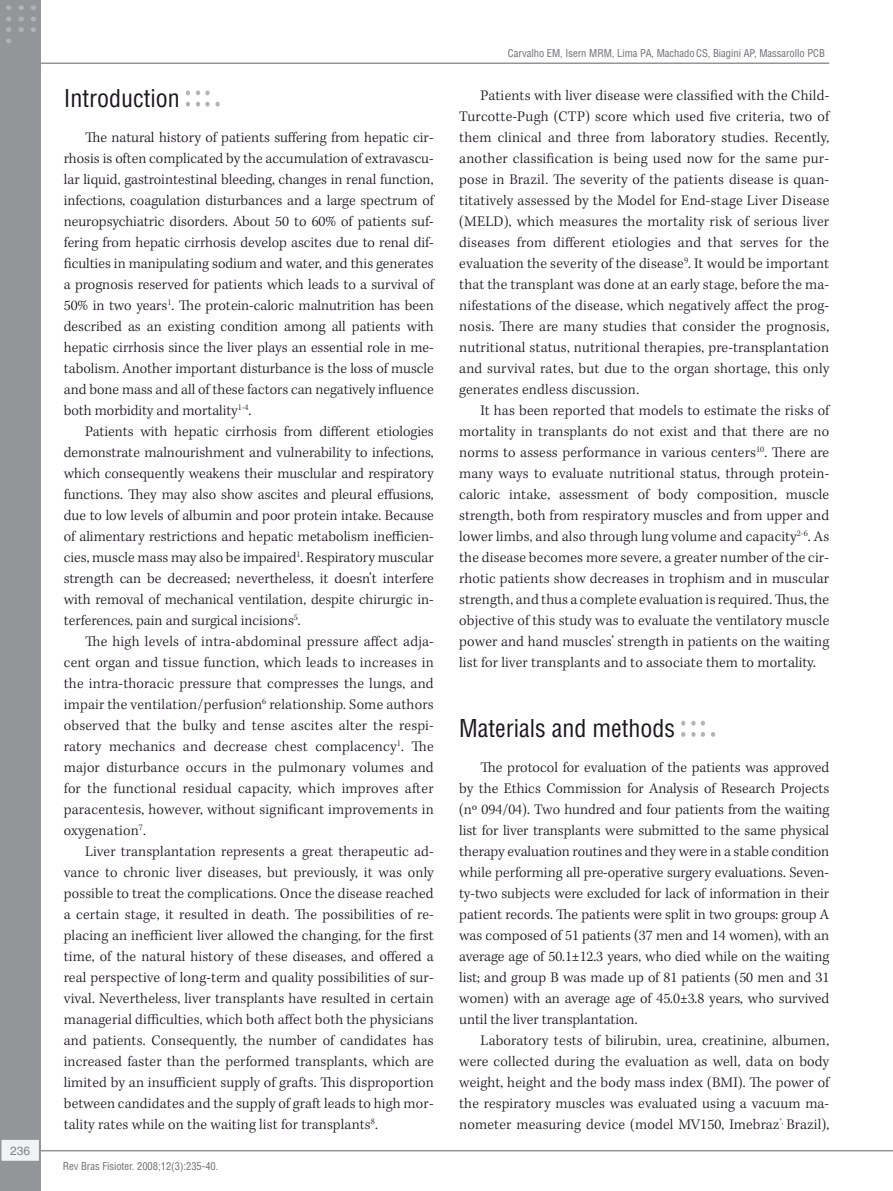
<style>
.page{position:relative;width:893px;height:1191px;background:#fff}
.page>*{position:absolute;margin:0;border:0;box-sizing:border-box;transform-origin:0 0}
.z04_0_Sub1{font:condensed 24px "Helvetica LT Std";color:#1a171b}
.z05_0_texto_txt{font:300 15px/21px "Kepler Std";letter-spacing:.01em;color:#1a171b;text-align:justify}
.t1{font:12px "Helvetica LT Std";color:#808285}
.z06_2_cabecalho{font:condensed 10.5px "Helvetica LT Std";color:#6c6d70}
</style>
<div class="page">
<hr style="left:14px;top:1150px;width:879px;height:1px;background:#939598">
<hr style="left:13px;top:62px;width:816px;height:2px;background:#939598">
<div style="left:0;top:0;width:40px;height:1191px;background:#939598"></div>
<div style="left:1px;top:1139px;width:39px;height:22px;background:#f2f3f4"></div>
<div style="left:0;top:1138px;width:40px;height:24px;border:2px solid #939598"></div>
<svg style="left:6px;top:39px;width:5px;height:4px"></svg>
<svg style="left:6px;top:27px;width:5px;height:5px"></svg>
<svg style="left:6px;top:17px;width:5px;height:4px"></svg>
<svg style="left:6px;top:5px;width:5px;height:5px"></svg>
<svg style="left:19px;top:27px;width:5px;height:5px"></svg>
<svg style="left:19px;top:17px;width:5px;height:4px"></svg>
<svg style="left:19px;top:5px;width:5px;height:5px"></svg>
<svg style="left:31px;top:27px;width:5px;height:5px"></svg>
<svg style="left:31px;top:17px;width:5px;height:4px"></svg>
<svg style="left:31px;top:5px;width:5px;height:5px"></svg>
<svg style="left:196px;top:102px;width:24px;height:5px"></svg>
<svg style="left:186px;top:102px;width:4px;height:5px"></svg>
<svg style="left:196px;top:90px;width:14px;height:5px"></svg>
<svg style="left:186px;top:90px;width:4px;height:5px"></svg>
<svg style="left:711px;top:732px;width:4px;height:5px"></svg>
<svg style="left:701px;top:732px;width:4px;height:5px"></svg>
<svg style="left:691px;top:732px;width:4px;height:5px"></svg>
<svg style="left:681px;top:732px;width:4px;height:5px"></svg>
<svg style="left:701px;top:720px;width:4px;height:5px"></svg>
<svg style="left:691px;top:720px;width:4px;height:5px"></svg>
<svg style="left:681px;top:720px;width:4px;height:5px"></svg>
<p class="t1" style="left:10px;top:1143px;width:22px">236</p>
<p class="z04_0_Sub1" style="left:64px;top:83px;width:117px">Introduction</p>
<p class="z05_0_texto_txt" style="left:64px;top:127px;width:371px;text-indent:21px">The natural history of patients suffering from hepatic cir&shy;rhosis is often complicated by the accumulation of extravascu&shy;lar liquid, gastrointestinal bleeding, changes in renal function, infections, coagulation disturbances and a large spectrum of neuropsychiatric disorders. About 50 to 60% of patients suf&shy;fering from hepatic cirrhosis develop ascites due to renal dif&shy;ficulties in manipulating sodium and water, and this generates a prognosis reserved for patients which leads to a survival of 50% in two years<sup>1</sup>. The protein-caloric malnutrition has been described as an existing condition among all patients with hepatic cirrhosis since the liver plays an essential role in me&shy;tabolism. Another important disturbance is the loss of muscle and bone mass and all of these factors can negatively influence both morbidity and mortality<sup>1-4</sup>.</p>
<p class="z05_0_texto_txt" style="left:64px;top:421px;width:371px;text-indent:21px">Patients with hepatic cirrhosis from different etiologies demonstrate malnourishment and vulnerability to infections, which consequently weakens their musclular and respiratory functions. They may also show ascites and pleural effusions, due to low levels of albumin and poor protein intake. Because of alimentary restrictions and hepatic metabolism inefficien&shy;cies, muscle mass may also be impaired<sup>1</sup>. Respiratory muscular strength can be decreased; nevertheless, it doesn’t interfere with removal of mechanical ventilation, despite chirurgic in&shy;terferences, pain and surgical incisions<sup>5</sup>.</p>
<p class="z05_0_texto_txt" style="left:64px;top:631px;width:371px;text-indent:21px">The high levels of intra-abdominal pressure affect adja&shy;cent organ and tissue function, which leads to increases in the intra-thoracic pressure that compresses the lungs, and impair the ventilation/perfusion<sup>6</sup> relationship. Some authors observed that the bulky and tense ascites alter the respi&shy;ratory mechanics and decrease chest complacency<sup>1</sup>. The major disturbance occurs in the pulmonary volumes and for the functional residual capacity, which improves after paracentesis, however, without significant improvements in oxygenation<sup>7</sup>.</p>
<p class="z05_0_texto_txt" style="left:64px;top:841px;width:371px;text-indent:21px">Liver transplantation represents a great therapeutic ad&shy;vance to chronic liver diseases, but previously, it was only possible to treat the complications. Once the disease reached a certain stage, it resulted in death. The possibilities of re&shy;placing an inefficient liver allowed the changing, for the first time, of the natural history of these diseases, and offered a real perspective of long-term and quality possibilities of sur&shy;vival. Nevertheless, liver transplants have resulted in certain managerial difficulties, which both affect both the physicians and patients. Consequently, the number of candidates has increased faster than the performed transplants, which are limited by an insufficient supply of grafts. This disproportion between candidates and the supply of graft leads to high mor&shy;tality rates while on the waiting list for transplants<sup>8</sup>.</p>
<p class="z06_2_cabecalho" style="left:63px;top:1160px;width:157px">Rev Bras Fisioter. 2008;12(3):235-40.</p>
<p class="z06_2_cabecalho" style="left:508px;top:46px;width:318px">Carvalho EM, Isern MRM, Lima PA, Machado CS, Biagini AP, Massarollo PCB</p>
<p class="z05_0_texto_txt" style="left:459px;top:85px;width:371px;text-indent:21px">Patients with liver disease were classified with the Child-Turcotte-Pugh (CTP) score which used five criteria, two of them clinical and three from laboratory studies. Recently, another classification is being used now for the same pur&shy;pose in Brazil. The severity of the patients disease is quan&shy;titatively assessed by the Model for End-stage Liver Disease (MELD), which measures the mortality risk of serious liver diseases from different etiologies and that serves for the evaluation the severity of the disease<sup>9</sup>. It would be important that the transplant was done at an early stage, before the ma&shy;nifestations of the disease, which negatively affect the prog&shy;nosis. There are many studies that consider the prognosis, nutritional status, nutritional therapies, pre-transplantation and survival rates, but due to the organ shortage, this only generates endless discussion.</p>
<p class="z05_0_texto_txt" style="left:459px;top:400px;width:371px;text-indent:21px">It has been reported that models to estimate the risks of mortality in transplants do not exist and that there are no norms to assess performance in various centers<sup>10</sup>. There are many ways to evaluate nutritional status, through protein&shy;caloric intake, assessment of body composition, muscle strength, both from respiratory muscles and from upper and lower limbs, and also through lung volume and capacity<sup>2-6</sup>. As the disease becomes more severe, a greater number of the cir&shy;rhotic patients show decreases in trophism and in muscular strength, and thus a complete evaluation is required. Thus, the objective of this study was to evaluate the ventilatory muscle power and hand muscles’ strength in patients on the waiting list for liver transplants and to associate them to mortality.</p>
<p class="z04_0_Sub1" style="left:459px;top:713px;width:217px">Materials and methods</p>
<p class="z05_0_texto_txt" style="left:459px;top:757px;width:371px;text-indent:21px">The protocol for evaluation of the patients was approved by the Ethics Commission for Analysis of Research Projects (nº 094/04). Two hundred and four patients from the waiting list for liver transplants were submitted to the same physical therapy evaluation routines and they were in a stable condition while performing all pre-operative surgery evaluations. Seven&shy;ty-two subjects were excluded for lack of information in their patient records. The patients were split in two groups: group A was composed of 51 patients (37 men and 14 women), with an average age of 50.1±12.3 years, who died while on the waiting list; and group B was made up of 81 patients (50 men and 31 women) with an average age of 45.0±3.8 years, who survived until the liver transplantation.</p>
<p class="z05_0_texto_txt" style="left:459px;top:1030px;width:371px;text-indent:21px">Laboratory tests of bilirubin, urea, creatinine, albumen, were collected during the evaluation as well, data on body weight, height and the body mass index (BMI). The power of the respiratory muscles was evaluated using a vacuum ma&shy;nometer measuring device (model MV150, Imebraz<sup>®,</sup> Brazil),</p>
</div>
